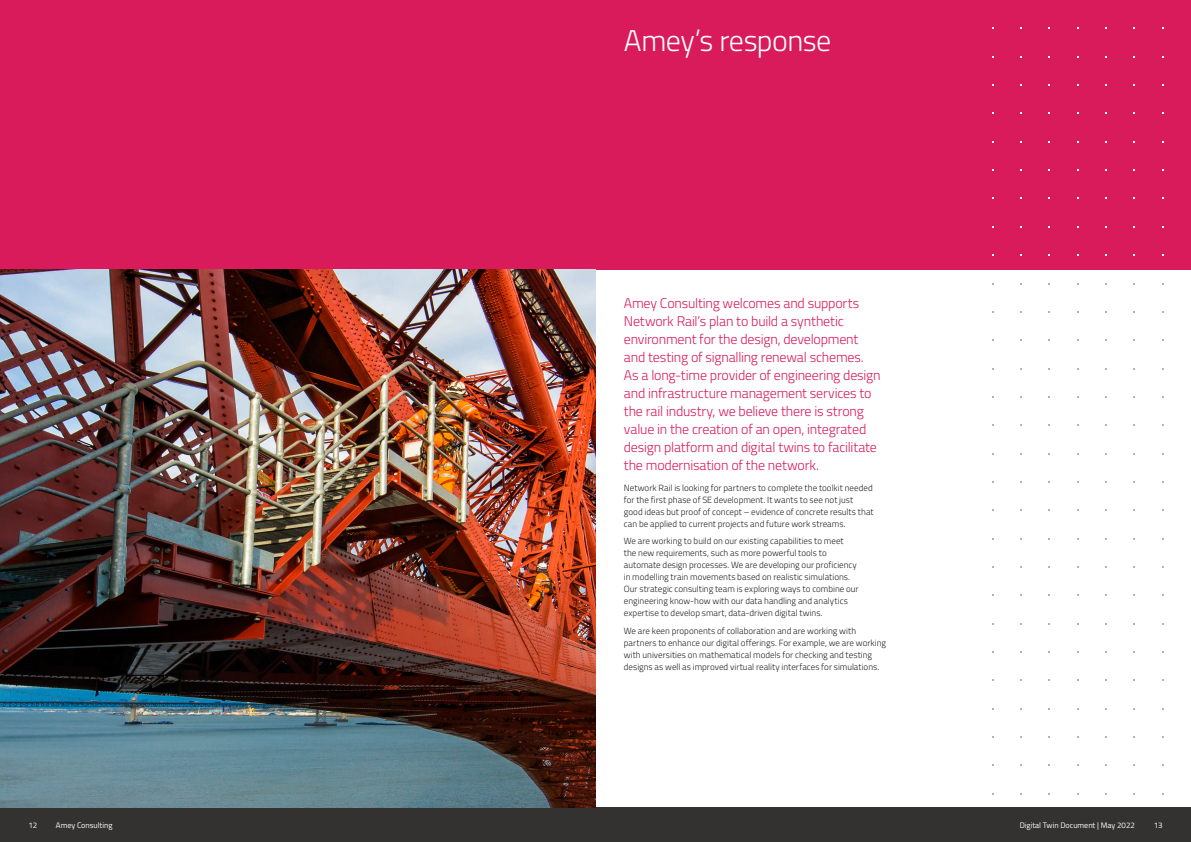
<style>
.page{position:relative;width:1191px;height:842px;background:#fff}
.page>*{position:absolute;margin:0;border:0;box-sizing:border-box;transform-origin:0 0}
.Section_Title{font:300 30px "Titillium";letter-spacing:-.02em;color:#fff}
.Intro_Rubine{font:300 14px/18px "Titillium";letter-spacing:-.015em;color:#d91a5b}
.Body_Black{font:300 9px/12px "Titillium";color:#231f20}
.t1{font:8px "Titillium";color:#fff}
</style>
<div class="page">
<div style="left:0;top:808px;width:1191px;height:34px;background:#343231"></div>
<div style="left:0;top:0;width:1191px;height:269px;background:#d91a5b"></div>
<img style="left:0;top:269px;width:595px;height:539px">
<p class="Section_Title" style="left:624px;top:19px;width:209px">Amey’s response</p>
<p class="Intro_Rubine" style="left:624px;top:294px;width:258px">Amey Consulting welcomes and supports Network Rail’s plan to build a synthetic environment for the design, development and testing of signalling renewal schemes.<br>As a long-time provider of engineering design and infrastructure management services to the rail industry, we believe there is strong value in the creation of an open, integrated design platform and digital twins to facilitate the modernisation of the network.</p>
<p class="Body_Black" style="left:624px;top:481px;width:251px">Network Rail is looking for partners to complete the toolkit needed for the first phase of SE development. It wants to see not just good ideas but proof of concept – evidence of concrete results that can be applied to current projects and future work streams.</p>
<p class="Body_Black" style="left:624px;top:535px;width:236px">We are working to build on our existing capabilities to meet<br>the new requirements, such as more powerful tools to automate design processes. We are developing our proficiency in modelling train movements based on realistic simulations.<br>Our strategic consulting team is exploring ways to combine our engineering know-how with our data handling and analytics expertise to develop smart, data-driven digital twins.</p>
<p class="Body_Black" style="left:624px;top:624px;width:264px">We are keen proponents of collaboration and are working with partners to enhance our digital offerings. For example, we are working with universities on mathematical models for checking and testing designs as well as improved virtual reality interfaces for simulations.</p>
<p class="t1" style="left:28px;top:819px;width:10px">12</p>
<p class="t1" style="left:56px;top:819px;width:58px">Amey Consulting</p>
<p class="t1" style="left:1019px;top:819px;width:117px">Digital Twin Document | May 2022</p>
<p class="t1" style="left:1153px;top:819px;width:10px">13</p>
</div>
